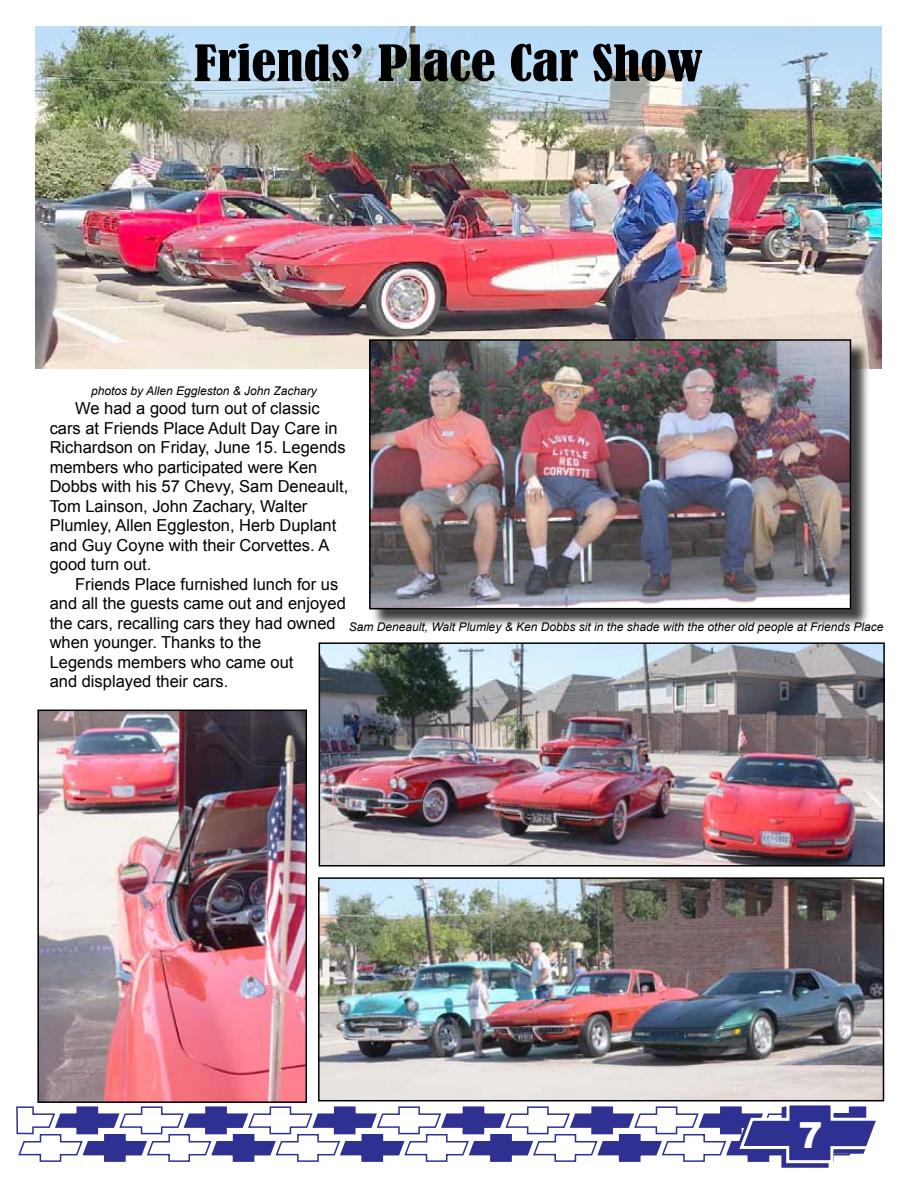
<style>
.page{position:relative;width:918px;height:1188px;background:#fff}
.page>*{position:absolute;margin:0;border:0;box-sizing:border-box;transform-origin:0 0}
.t1{font:condensed 46.5px "Bernard";color:#000;scale:1.2 1}
.t2{font:900 36px "Arial";color:#fff}
.t3{font:16.5px/19.5px "Arial";color:#000}
.t4{font:italic 12px "Arial";color:#000}
</style>
<div class="page">
<img style="left:35px;top:27px;width:846px;height:342px">
<svg style="left:16px;top:1101px;width:866px;height:67px"></svg>
<div style="left:371px;top:342px;width:499px;height:286px;background:#000;opacity:.75"></div>
<img style="left:372px;top:342px;width:476px;height:264px">
<div style="left:369px;top:339px;width:482px;height:270px;border:2px solid #000"></div>
<img style="left:321px;top:880px;width:560px;height:218px">
<div style="left:318px;top:877px;width:566px;height:224px;border:2px solid #000"></div>
<img style="left:40px;top:713px;width:264px;height:387px">
<div style="left:37px;top:710px;width:270px;height:393px;border:2px solid #000"></div>
<img style="left:322px;top:645px;width:560px;height:219px">
<div style="left:319px;top:642px;width:566px;height:225px;border:2px solid #000"></div>
<h1 class="t1" style="left:194px;top:36px;width:425px">Friends’ Place Car Show</h1>
<p class="t4" style="left:91px;top:383px;width:227px">photos by Allen Eggleston &amp; John Zachary</p>
<p class="t3" style="left:50px;top:399px;width:300px;text-indent:25px">We had a good turn out of classic cars at Friends Place Adult Day Care in Richardson on Friday, June 15. Legends members who participated were Ken Dobbs with his 57 Chevy, Sam Deneault, Tom Lainson, John Zachary, Walter Plumley, Allen Eggleston, Herb Duplant and Guy Coyne with their Corvettes. A good turn out.</p>
<p class="t3" style="left:50px;top:574px;width:298px;text-indent:25px">Friends Place furnished lunch for us and all the guests came out and enjoyed the cars, recalling cars they had owned when younger. Thanks to the<br>Legends members who came out<br>and displayed their cars.</p>
<p class="t4" style="left:349px;top:619px;width:536px">Sam Deneault, Walt Plumley &amp; Ken Dobbs sit in the shade with the other old people at Friends Place</p>
<h2 class="t2" style="left:799px;top:1109px;width:26px">7</h2>
</div>
